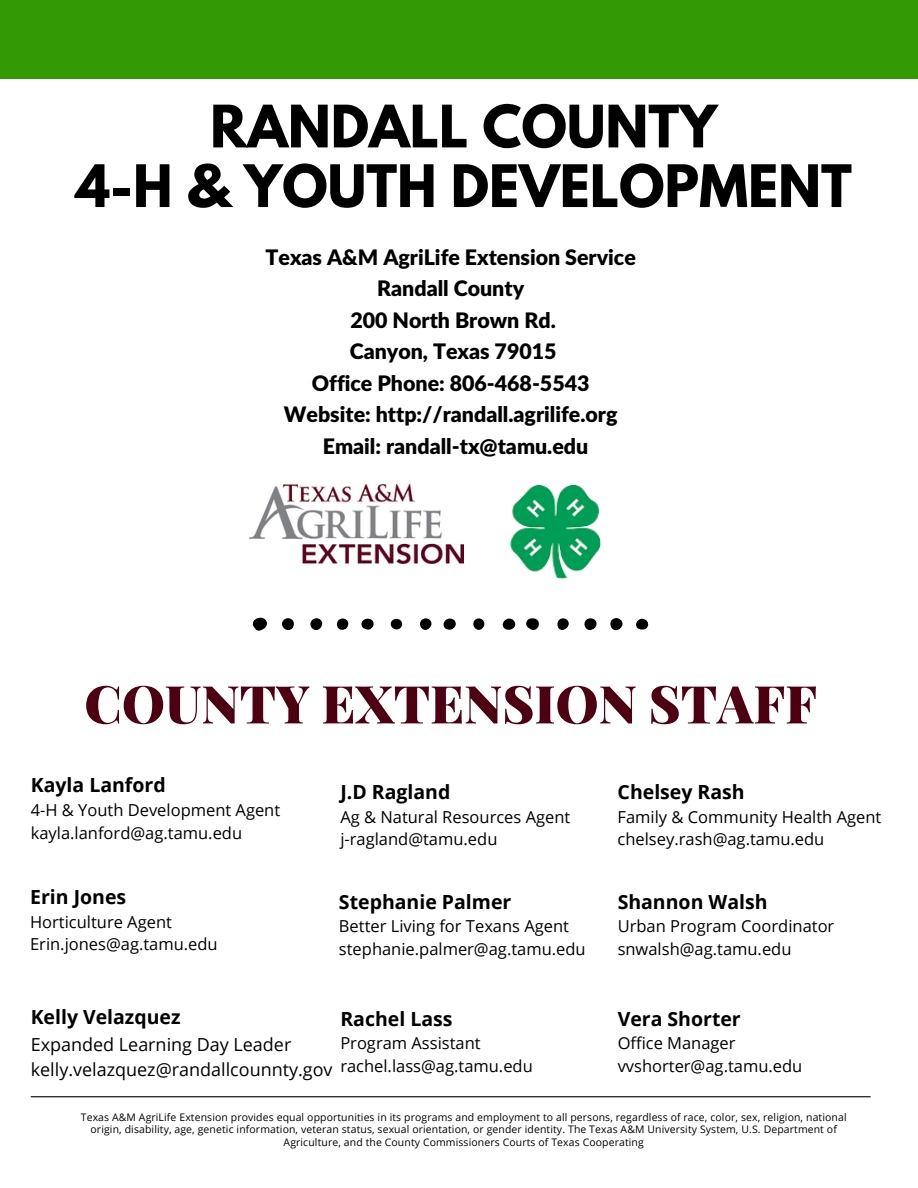
<style>
.page{position:relative;width:918px;height:1188px;background:#fff}
.page>*{position:absolute;margin:0;border:0;box-sizing:border-box;transform-origin:0 0}
.t1{font:900 52.35px "Playfair Display";color:#4d0011}
.t2{font:700 51.9px/59.7px "League Spartan";color:#000;text-align:center}
.t3{font:900 21.3px/31.5px "Lato Latin";color:#000;text-align:center}
.t4{font:700 19.5px "Open Sans";color:#000}
.t5{font:18px/24.8px "Open Sans";color:#000}
.t6{font:16.5px/22.5px "Open Sans";color:#000}
.t7{font:10.5px/12.5px "Open Sans";letter-spacing:.01em;color:#000;text-align:center}
</style>
<div class="page">
<div style="left:0;top:0;width:918px;height:79px;background:#390"></div>
<hr style="left:31px;top:1096px;width:840px;height:1px;background:#000">
<img style="left:250px;top:485px;width:214px;height:78px">
<img style="left:510px;top:484px;width:91px;height:95px">
<svg style="left:252px;top:618px;width:15px;height:13px"></svg>
<svg style="left:526px;top:618px;width:13px;height:12px"></svg>
<div style="left:610px;top:618px;width:12px;height:12px;background:#000;border-radius:50%"></div>
<div style="left:584px;top:618px;width:13px;height:12px;background:#000;border-radius:50%"></div>
<div style="left:282px;top:618px;width:12px;height:12px;background:#000;border-radius:50%"></div>
<svg style="left:502px;top:619px;width:13px;height:11px"></svg>
<div style="left:310px;top:618px;width:12px;height:12px;background:#000;border-radius:50%"></div>
<div style="left:444px;top:618px;width:12px;height:12px;background:#000;border-radius:50%"></div>
<svg style="left:361px;top:619px;width:13px;height:11px"></svg>
<div style="left:557px;top:618px;width:12px;height:12px;background:#000;border-radius:5px"></div>
<svg style="left:636px;top:619px;width:13px;height:11px"></svg>
<div style="left:420px;top:618px;width:11px;height:12px;background:#000;border-radius:50%"></div>
<div style="left:337px;top:619px;width:11px;height:11px;background:#000;border-radius:5px"></div>
<svg style="left:473px;top:618px;width:11px;height:12px"></svg>
<div style="left:391px;top:619px;width:11px;height:11px;background:#000;border-radius:50%"></div>
<h2 class="t2" style="left:76px;top:103px;width:778px">RANDALL COUNTY<br>4-H &amp; YOUTH DEVELOPMENT</h2>
<p class="t3" style="left:266px;top:243px;width:372px">Texas A&amp;M AgriLife Extension Service<br>Randall County<br>200 North Brown Rd.<br>Canyon, Texas 79015<br>Office Phone: 806-468-5543<br>Website: http://randall.agrilife.org<br>Email: randall-tx@tamu.edu</p>
<h1 class="t1" style="left:84px;top:667px;width:734px">COUNTY EXTENSION STAFF</h1>
<p class="t4" style="left:31px;top:772px;width:136px">Kayla Lanford</p>
<p class="t6" style="left:31px;top:798px;width:251px">4-H &amp; Youth Development Agent kayla.lanford@ag.tamu.edu</p>
<p class="t4" style="left:30px;top:883px;width:98px">Erin Jones</p>
<p class="t6" style="left:30px;top:910px;width:189px">Horticulture Agent<br>Erin.jones@ag.tamu.edu</p>
<p class="t4" style="left:340px;top:778px;width:112px">J.D Ragland</p>
<p class="t6" style="left:340px;top:805px;width:231px">Ag &amp; Natural Resources Agent j-ragland@tamu.edu</p>
<p class="t4" style="left:339px;top:888px;width:174px">Stephanie Palmer</p>
<p class="t6" style="left:339px;top:915px;width:248px">Better Living for Texans Agent stephanie.palmer@ag.tamu.edu</p>
<p class="t4" style="left:31px;top:1004px;width:151px">Kelly Velazquez</p>
<p class="t5" style="left:31px;top:1032px;width:303px">Expanded Learning Day Leader kelly.velazquez@randallcounnty.gov</p>
<p class="t4" style="left:340px;top:1005px;width:114px">Rachel Lass</p>
<p class="t6" style="left:340px;top:1032px;width:194px">Program Assistant rachel.lass@ag.tamu.edu</p>
<p class="t4" style="left:618px;top:778px;width:129px">Chelsey Rash</p>
<p class="t6" style="left:618px;top:805px;width:265px">Family &amp; Community Health Agent chelsey.rash@ag.tamu.edu</p>
<p class="t4" style="left:618px;top:888px;width:151px">Shannon Walsh</p>
<p class="t6" style="left:618px;top:915px;width:218px">Urban Program Coordinator snwalsh@ag.tamu.edu</p>
<p class="t4" style="left:618px;top:1005px;width:125px">Vera Shorter</p>
<p class="t6" style="left:618px;top:1032px;width:186px">Office Manager vvshorter@ag.tamu.edu</p>
<p class="t7" style="left:81px;top:1110px;width:767px">Texas A&amp;M AgriLife Extension provides equal opportunities in its programs and employment to all persons, regardless of race, color, sex, religion, national origin, disability, age, genetic information, veteran status, sexual orientation, or gender identity. The Texas A&amp;M University System, U.S. Department of<br>Agriculture, and the County Commissioners Courts of Texas Cooperating</p>
</div>
